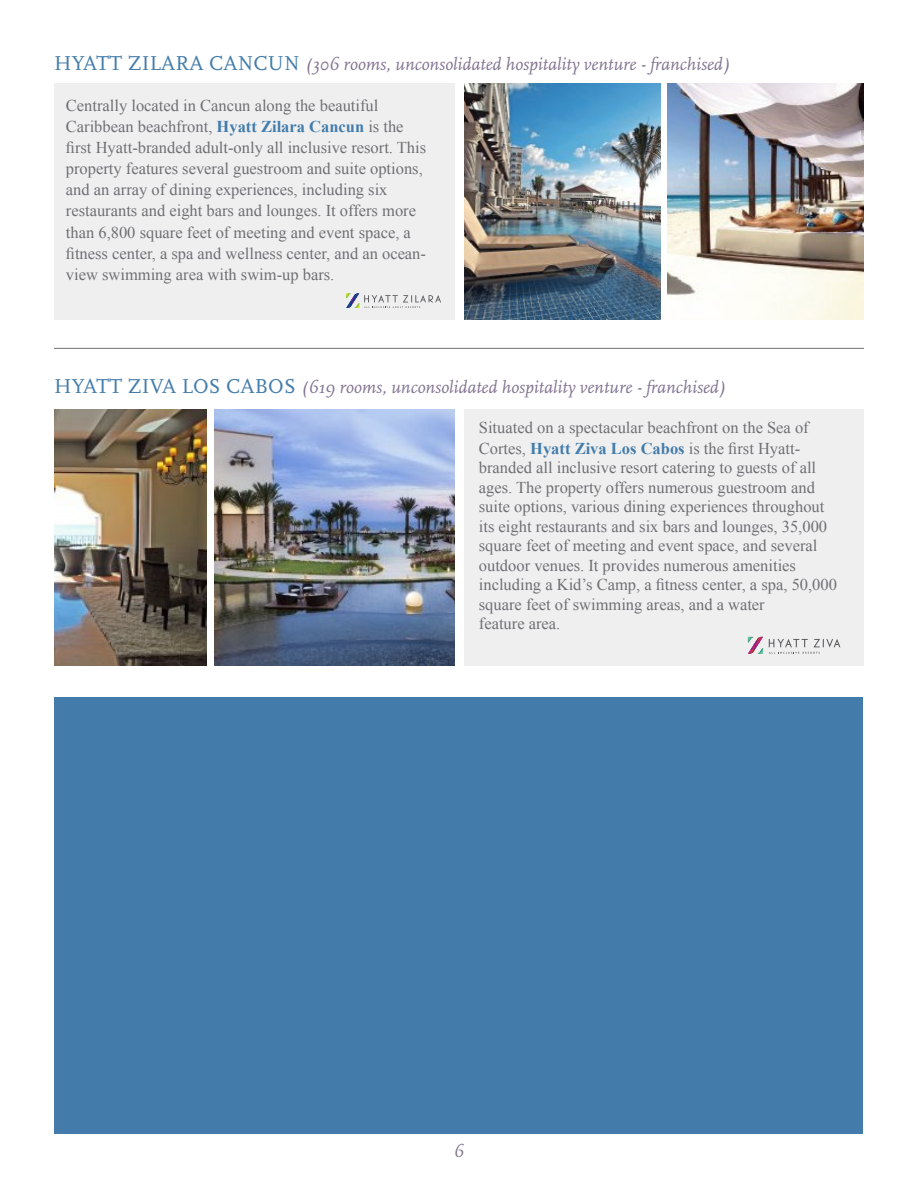
<style>
.page{position:relative;width:918px;height:1188px;background:#fff}
.page>*{position:absolute;margin:0;border:0;box-sizing:border-box;transform-origin:0 0}
.t1{font:21px "Scala OT";letter-spacing:.01em;color:#437caa}
.t2{font:italic 18px "Scala OT";color:#817290}
.t3{font:16.5px/21px "Times New Roman";color:#706f73}
.s1{font-style:normal;font-size:21px;color:#437caa}
.s2{font-weight:700;color:#437caa}
</style>
<div class="page">
<div style="left:464px;top:409px;width:400px;height:257px;background:#efeff0"></div>
<hr style="left:54px;top:348px;width:810px;height:1px;background:#706f73">
<div style="left:54px;top:83px;width:401px;height:237px;background:#efeff0"></div>
<img style="left:464px;top:84px;width:196px;height:236px">
<img style="left:668px;top:83px;width:196px;height:236px">
<img style="left:54px;top:409px;width:152px;height:257px">
<img style="left:214px;top:409px;width:241px;height:257px">
<div style="left:55px;top:698px;width:808px;height:436px;background:#437caa"></div>
<svg style="left:346px;top:293px;width:95px;height:15px"></svg>
<svg style="left:769px;top:639px;width:71px;height:15px"></svg>
<svg style="left:748px;top:637px;width:15px;height:17px"></svg>
<p class="t2" style="left:54px;top:54px;width:677px"><span class="s1">HYATT ZILARA CANCUN</span> (306 rooms, unconsolidated hospitality venture - franchised)</p>
<p class="t3" style="left:66px;top:95px;width:362px">Centrally located in Cancun along the beautiful Caribbean beachfront, <span class="s2">Hyatt Zilara Cancun</span> is the first Hyatt-branded adult-only all inclusive resort. This property features several guestroom and suite options, and an array of dining experiences, including six restaurants and eight bars and lounges. It offers more than 6,800 square feet of meeting and event space, a fitness center, a spa and wellness center, and an ocean&shy;view swimming area with swim-up bars.</p>
<p class="t1" style="left:54px;top:375px;width:187px">HYATT ZIVA LOS CAB</p>
<p class="t2" style="left:268px;top:377px;width:459px"><span class="s1">OS</span> (619 rooms, unconsolidated hospitality venture - franchised)</p>
<p class="t3" style="left:479px;top:416px;width:331px">Situated on a spectacular beachfront on the Sea of<br>Cortes, <span class="s2">Hyatt Ziva Los Cabos</span> is the first Hyatt-</p>
<p class="t3" style="left:479px;top:458px;width:360px;line-height:19.5px">branded all inclusive resort catering to guests of all ages. The property offers numerous guestroom and suite options, various dining experiences throughout its eight restaurants and six bars and lounges, 35,000 square feet of meeting and event space, and several outdoor venues. It provides numerous amenities including a Kid’s Camp, a fitness center, a spa, 50,000 square feet of swimming areas, and a water<br>feature area.</p>
<p class="t2" style="left:454px;top:1141px;width:11px">6</p>
</div>
